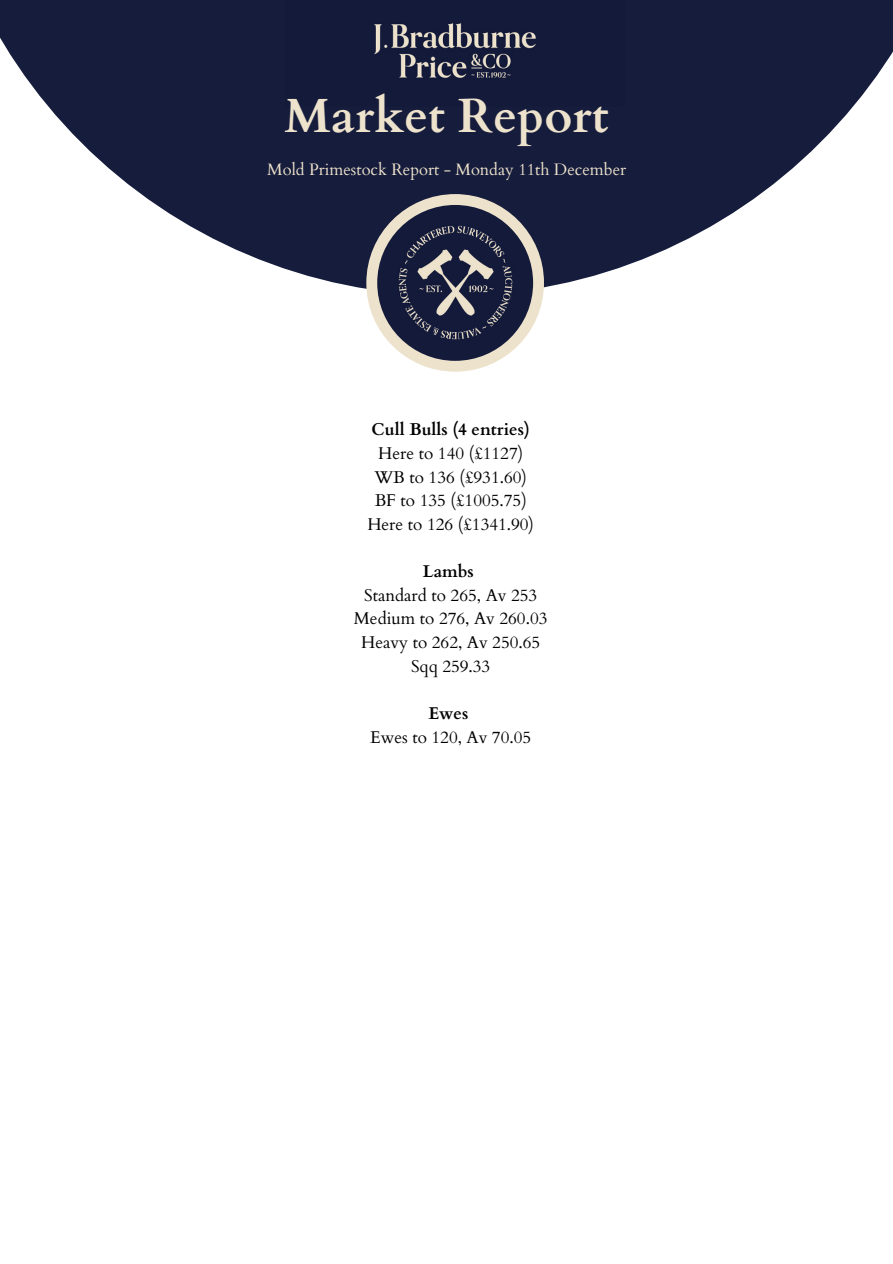
<style>
.page{position:relative;width:893px;height:1264px;background:#fff}
.page>*{position:absolute;margin:0;border:0;box-sizing:border-box;transform-origin:0 0}
.t1{font:700 48px "Cardo";color:#ede2cc}
.t2{font:17.1px "Cardo";color:#000}
.t3{font:700 17.1px "Cardo";color:#000}
.t4{font:16.5px "Cardo";color:#ede2cc}
</style>
<div class="page">
<svg style="left:0;top:0;width:892px;height:295px;fill:#161c3c"></svg>
<svg style="left:366px;top:194px;width:178px;height:178px;background:#e9deca"></svg>
<img style="left:377px;top:205px;width:156px;height:156px;border-radius:50%">
<img style="left:285px;top:0;width:340px;height:106px">
<p class="t1" style="left:284px;top:84px;width:325px">Market Report</p>
<p class="t4" style="left:267px;top:158px;width:360px">Mold Primestock Report - Monday 11th December</p>
<p class="t3" style="left:371px;top:418px;width:160px">Cull Bulls (4 entries)</p>
<p class="t2" style="left:378px;top:442px;width:146px">Here to 140 (£1127)</p>
<p class="t2" style="left:374px;top:465px;width:154px">WB to 136 (£931.60)</p>
<p class="t2" style="left:374px;top:489px;width:153px">BF to 135 (£1005.75)</p>
<p class="t2" style="left:367px;top:513px;width:168px">Here to 126 (£1341.90)</p>
<p class="t3" style="left:423px;top:560px;width:53px">Lambs</p>
<p class="t2" style="left:364px;top:584px;width:174px">Standard to 265, Av 253</p>
<p class="t2" style="left:354px;top:607px;width:195px">Medium to 276, Av 260.03</p>
<p class="t2" style="left:361px;top:631px;width:181px">Heavy to 262, Av 250.65</p>
<p class="t2" style="left:411px;top:654px;width:81px">Sqq 259.33</p>
<p class="t3" style="left:428px;top:702px;width:41px">Ewes</p>
<p class="t2" style="left:370px;top:725px;width:162px">Ewes to 120, Av 70.05</p>
</div>
